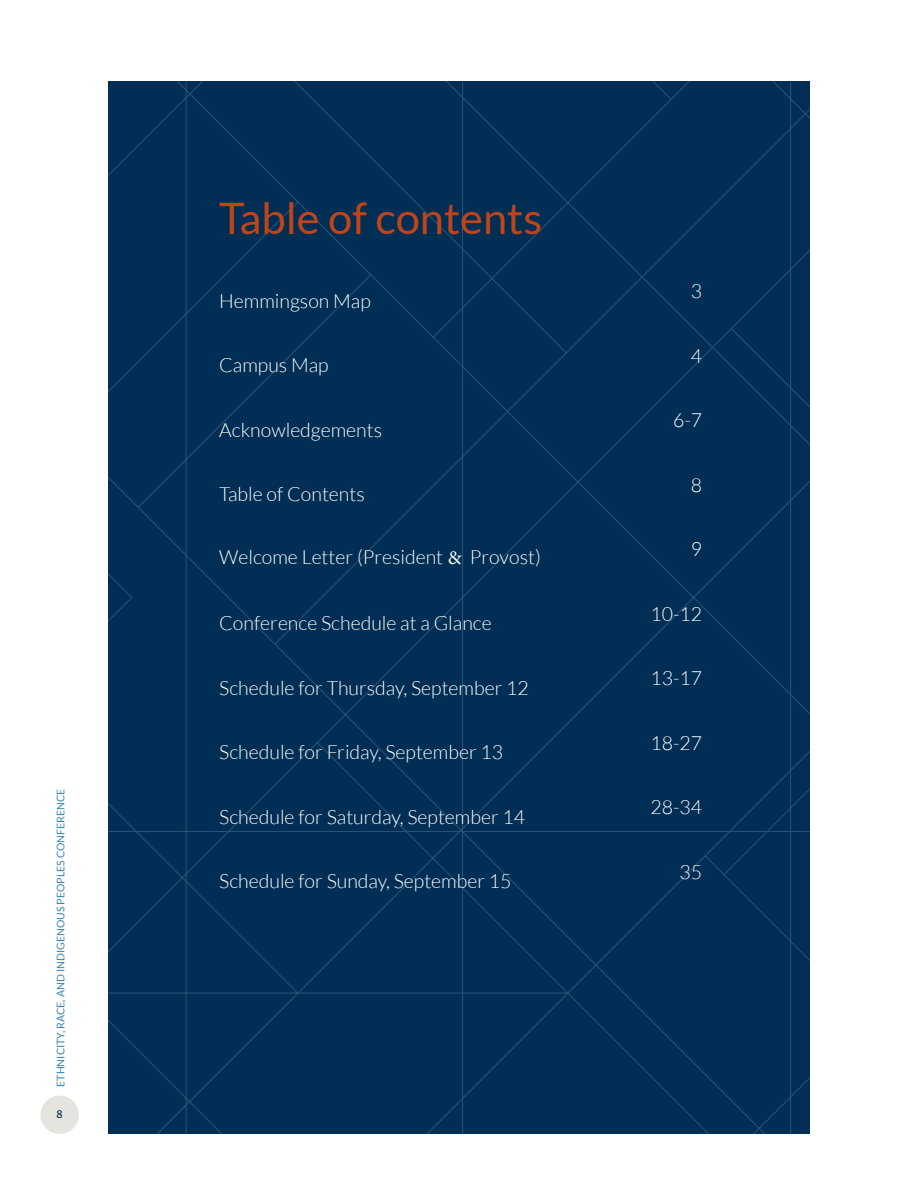
<style>
.page{position:relative;width:918px;height:1188px;background:#fff}
.page>*{position:absolute;margin:0;border:0;box-sizing:border-box;transform-origin:0 0}
.Body_text{font:43.5px "Lato";color:#c14418}
.Body_text-2{font:300 19.5px "Lato";color:#fff}
.t1{font:12px "Adelle";color:#002e54}
.t2{font:10.5px "Lato";color:#3684b6}
.s1{font-family:"Minion Pro";font-weight:400}
</style>
<div class="page">
<div style="left:40px;top:1096px;width:39px;height:38px;background:#e6e4df;border-radius:50%"></div>
<div style="left:108px;top:81px;width:702px;height:1053px;background:#002e54"></div>
<p class="t2" style="left:55px;top:1087px;width:300px;rotate:-90deg">ETHNICITY, RACE, AND INDIGENOUS PEOPLES CONFERENCE</p>
<p class="t1" style="left:57px;top:1107px;width:8px">8</p>
<p class="Body_text" style="left:219px;top:194px;width:325px">Table of contents</p>
<p class="Body_text-2" style="left:219px;top:290px;width:153px">Hemmingson Map</p>
<p class="Body_text-2" style="left:219px;top:355px;width:111px">Campus Map</p>
<p class="Body_text-2" style="left:219px;top:419px;width:164px">Acknowledgements</p>
<p class="Body_text-2" style="left:219px;top:484px;width:147px">Table of Contents</p>
<p class="Body_text-2" style="left:219px;top:547px;width:323px">Welcome Letter (President <span class="s1">&amp;</span> Provost)</p>
<p class="Body_text-2" style="left:219px;top:613px;width:274px">Conference Schedule at a Glance</p>
<p class="Body_text-2" style="left:219px;top:677px;width:311px">Schedule for Thursday, September 12</p>
<p class="Body_text-2" style="left:219px;top:742px;width:285px">Schedule for Friday, September 13</p>
<p class="Body_text-2" style="left:219px;top:806px;width:307px">Schedule for Saturday, September 14</p>
<p class="Body_text-2" style="left:219px;top:871px;width:294px">Schedule for Sunday, September 15</p>
<p class="Body_text-2" style="left:691px;top:281px;width:13px">3</p>
<p class="Body_text-2" style="left:691px;top:345px;width:13px">4</p>
<p class="Body_text-2" style="left:673px;top:410px;width:31px">6-7</p>
<p class="Body_text-2" style="left:691px;top:474px;width:13px">8</p>
<p class="Body_text-2" style="left:691px;top:539px;width:13px">9</p>
<p class="Body_text-2" style="left:651px;top:603px;width:53px">10-12</p>
<p class="Body_text-2" style="left:651px;top:668px;width:53px">13-17</p>
<p class="Body_text-2" style="left:651px;top:732px;width:53px">18-27</p>
<p class="Body_text-2" style="left:651px;top:797px;width:53px">28-34</p>
<p class="Body_text-2" style="left:680px;top:861px;width:24px">35</p>
</div>
